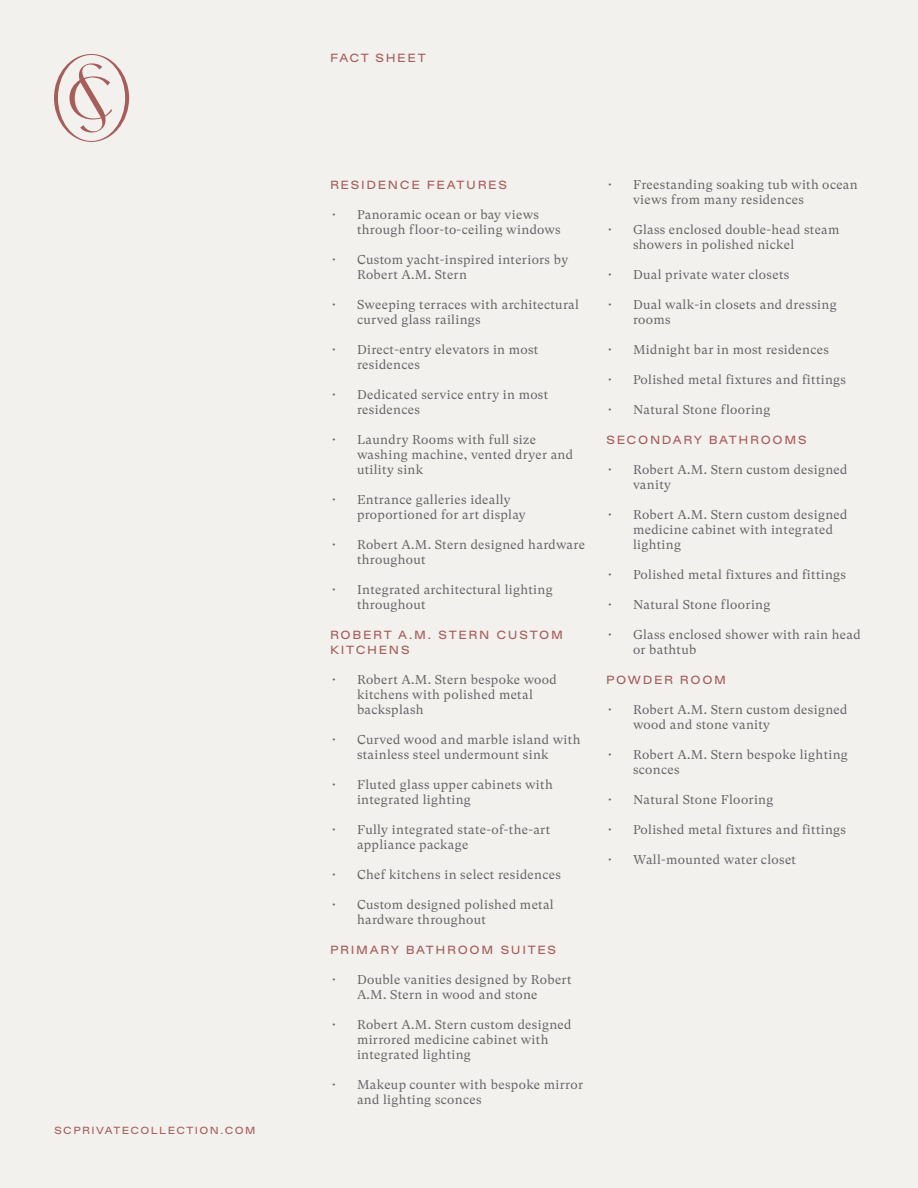
<style>
.page{position:relative;width:918px;height:1188px;background:#f2f1ee}
.page>*{position:absolute;margin:0;border:0;box-sizing:border-box;transform-origin:0 0}
.t1{font:12.75px/15px "GT Super Text";letter-spacing:.025em;color:#636366}
.Headlines{font:500 12px/15px "Gubestile";letter-spacing:.14em;color:#a75d5a}
.Fact_Sheet_Headline{font:500 12px "Gubestile";letter-spacing:.14em;color:#a75d5a}
.t2{font:500 10.5px "Gubestile";letter-spacing:.135em;color:#a75d5a}
</style>
<div class="page">
<svg style="left:54px;top:54px;width:75px;height:88px"></svg>
<p class="t2" style="left:54px;top:1124px;width:203px">SCPRIVATECOLLECTION.COM</p>
<p class="Fact_Sheet_Headline" style="left:330px;top:51px;width:97px">FACT SHEET</p>
<p class="Headlines" style="left:330px;top:178px;width:179px">RESIDENCE FEATURES</p>
<p class="t1" style="left:357px;top:207px;width:205px;text-indent:-27px">• Panoramic ocean or bay views through floor-to-ceiling windows</p>
<p class="t1" style="left:357px;top:252px;width:213px;text-indent:-27px">• Custom yacht-inspired interiors by<br>Robert A.M. Stern</p>
<p class="t1" style="left:357px;top:297px;width:224px;text-indent:-27px">• Sweeping terraces with architectural curved glass railings</p>
<p class="t1" style="left:357px;top:342px;width:183px;text-indent:-27px">• Direct-entry elevators in most residences</p>
<p class="t1" style="left:357px;top:387px;width:193px;text-indent:-27px">• Dedicated service entry in most residences</p>
<p class="t1" style="left:357px;top:432px;width:218px;text-indent:-27px">• Laundry Rooms with full size washing machine, vented dryer and utility sink</p>
<p class="t1" style="left:357px;top:492px;width:170px;text-indent:-27px">• Entrance galleries ideally proportioned for art display</p>
<p class="t1" style="left:357px;top:537px;width:230px;text-indent:-27px">• Robert A.M. Stern designed hardware throughout</p>
<p class="t1" style="left:357px;top:582px;width:197px;text-indent:-27px">• Integrated architectural lighting throughout</p>
<p class="Headlines" style="left:330px;top:628px;width:235px">ROBERT A.M. STERN CUSTOM<br>KITCHENS</p>
<p class="t1" style="left:357px;top:672px;width:201px;text-indent:-27px">• Robert A.M. Stern bespoke wood kitchens with polished metal backsplash</p>
<p class="t1" style="left:330px;top:732px;width:252px;text-align:center">• Curved wood and marble island with stainless steel undermount sink</p>
<p class="t1" style="left:357px;top:777px;width:197px;text-indent:-27px">• Fluted glass upper cabinets with integrated lighting</p>
<p class="t1" style="left:357px;top:822px;width:195px;text-indent:-27px">• Fully integrated state-of-the-art appliance package</p>
<p class="t1" style="left:330px;top:867px;width:233px">• Chef kitchens in select residences</p>
<p class="t1" style="left:357px;top:897px;width:198px;text-indent:-27px">• Custom designed polished metal hardware throughout</p>
<p class="Headlines" style="left:330px;top:943px;width:228px">PRIMARY BATHROOM SUITES</p>
<p class="t1" style="left:330px;top:972px;width:243px;text-align:center">• Double vanities designed by Robert<br>A.M. Stern in wood and stone</p>
<p class="t1" style="left:357px;top:1017px;width:216px;text-indent:-27px">• Robert A.M. Stern custom designed mirrored medicine cabinet with integrated lighting</p>
<p class="t1" style="left:357px;top:1077px;width:228px;text-indent:-27px">• Makeup counter with bespoke mirror and lighting sconces</p>
<p class="t1" style="left:633px;top:177px;width:226px;text-indent:-27px">• Freestanding soaking tub with ocean views from many residences</p>
<p class="t1" style="left:633px;top:222px;width:208px;text-indent:-27px">• Glass enclosed double-head steam showers in polished nickel</p>
<p class="t1" style="left:606px;top:267px;width:185px">• Dual private water closets</p>
<p class="t1" style="left:633px;top:297px;width:205px;text-indent:-27px">• Dual walk-in closets and dressing rooms</p>
<p class="t1" style="left:606px;top:342px;width:225px">• Midnight bar in most residences</p>
<p class="t1" style="left:606px;top:372px;width:242px">• Polished metal fixtures and fittings</p>
<p class="t1" style="left:606px;top:402px;width:166px">• Natural Stone flooring</p>
<p class="Headlines" style="left:606px;top:433px;width:202px">SECONDARY BATHROOMS</p>
<p class="t1" style="left:633px;top:462px;width:216px;text-indent:-27px">• Robert A.M. Stern custom designed vanity</p>
<p class="t1" style="left:633px;top:507px;width:216px;text-indent:-27px">• Robert A.M. Stern custom designed medicine cabinet with integrated lighting</p>
<p class="t1" style="left:606px;top:567px;width:242px">• Polished metal fixtures and fittings</p>
<p class="t1" style="left:606px;top:597px;width:166px">• Natural Stone flooring</p>
<p class="t1" style="left:633px;top:627px;width:229px;text-indent:-27px">• Glass enclosed shower with rain head or bathtub</p>
<p class="Headlines" style="left:606px;top:673px;width:122px">POWDER ROOM</p>
<p class="t1" style="left:633px;top:702px;width:216px;text-indent:-27px">• Robert A.M. Stern custom designed wood and stone vanity</p>
<p class="t1" style="left:633px;top:747px;width:216px;text-indent:-27px">• Robert A.M. Stern bespoke lighting sconces</p>
<p class="t1" style="left:606px;top:792px;width:169px">• Natural Stone Flooring</p>
<p class="t1" style="left:606px;top:822px;width:242px">• Polished metal fixtures and fittings</p>
<p class="t1" style="left:606px;top:852px;width:192px">• Wall-mounted water closet</p>
</div>
